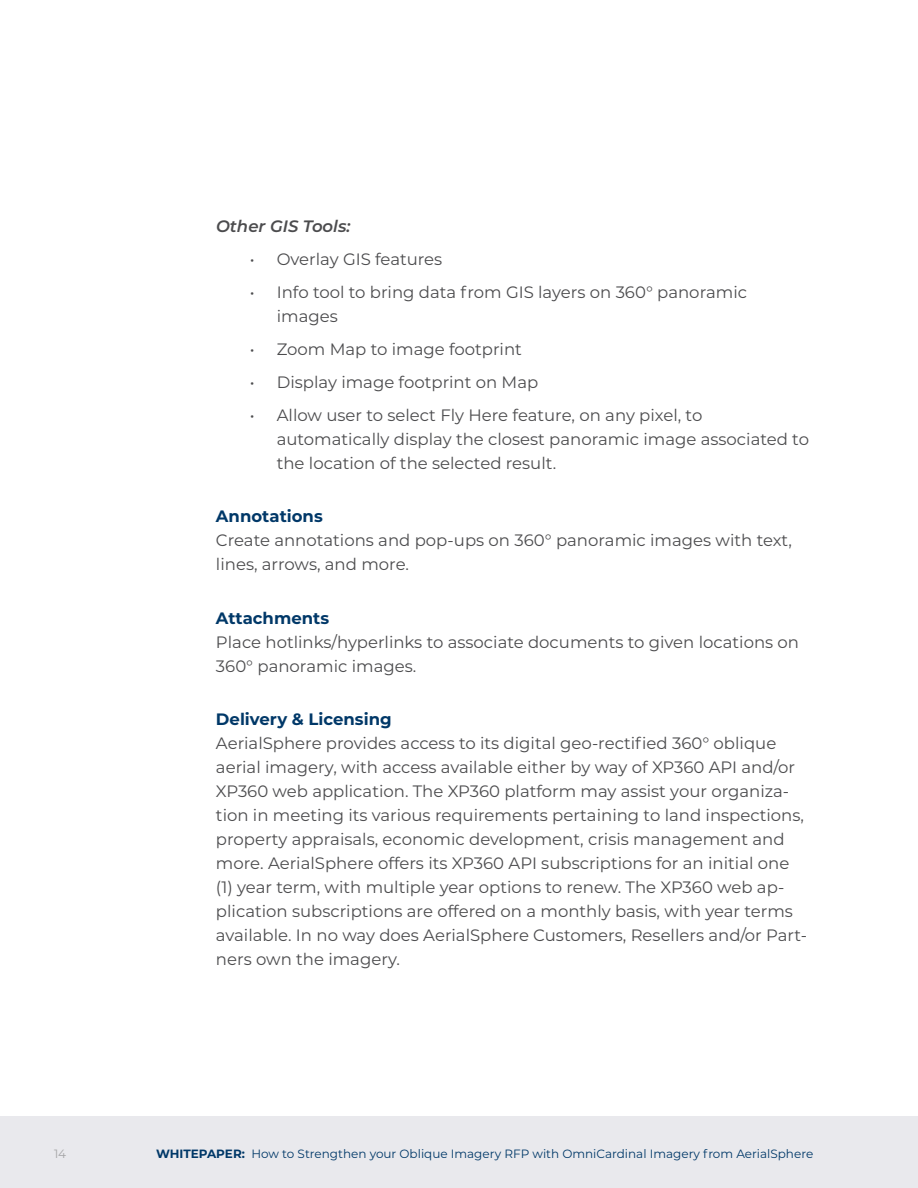
<style>
.page{position:relative;width:918px;height:1188px;background:#fff}
.page>*{position:absolute;margin:0;border:0;box-sizing:border-box;transform-origin:0 0}
.t1{font:16.5px/24px "Montserrat";color:#4c4c4e}
.t2{font:700 16.5px "Montserrat";color:#003868}
.t3{font:italic 600 16.5px "Montserrat";color:#4c4c4e}
.t4{font:12px "Montserrat";color:#003868}
.t5{font:12px "Montserrat";color:#a5a5a7}
.s1{font-weight:700}
</style>
<div class="page">
<div style="left:0;top:1116px;width:918px;height:72px;background:#e9e9ed"></div>
<p class="t3" style="left:216px;top:214px;width:136px">Other GIS Tools:</p>
<p class="t1" style="left:250px;top:247px;width:194px">• Overlay GIS features</p>
<p class="t1" style="left:277px;top:280px;width:472px;text-indent:-27px">• Info tool to bring data from GIS layers on 360° panoramic images</p>
<p class="t1" style="left:250px;top:337px;width:274px">• Zoom Map to image footprint</p>
<p class="t1" style="left:250px;top:370px;width:290px">• Display image footprint on Map</p>
<p class="t1" style="left:277px;top:403px;width:534px;text-indent:-27px">• Allow user to select Fly Here feature, on any pixel, to automatically display the closest panoramic image associated to the location of the selected result.</p>
<p class="t2" style="left:216px;top:504px;width:108px">Annotations</p>
<p class="t1" style="left:216px;top:528px;width:578px">Create annotations and pop-ups on 360° panoramic images with text, lines, arrows, and more.</p>
<p class="t2" style="left:216px;top:606px;width:115px">Attachments</p>
<p class="t1" style="left:216px;top:629px;width:585px">Place hotlinks/hyperlinks to associate documents to given locations on<br>360° panoramic images.</p>
<p class="t2" style="left:216px;top:707px;width:177px">Delivery &amp; Licensing</p>
<p class="t1" style="left:216px;top:730px;width:593px">AerialSphere provides access to its digital geo-rectified 360° oblique aerial imagery, with access available either by way of XP360 API and/or XP360 web application. The XP360 platform may assist your organiza&shy;tion in meeting its various requirements pertaining to land inspections, property appraisals, economic development, crisis management and more. AerialSphere offers its XP360 API subscriptions for an initial one (1) year term, with multiple year options to renew. The XP360 web ap&shy;plication subscriptions are offered on a monthly basis, with year terms available. In no way does AerialSphere Customers, Resellers and/or Part&shy;ners own the imagery.</p>
<p class="t5" style="left:54px;top:1145px;width:14px">14</p>
<p class="t4" style="left:156px;top:1145px;width:659px"><span class="s1">WHITEPAPER:</span> How to Strengthen your Oblique Imagery RFP with OmniCardinal Imagery from AerialSphere</p>
</div>
